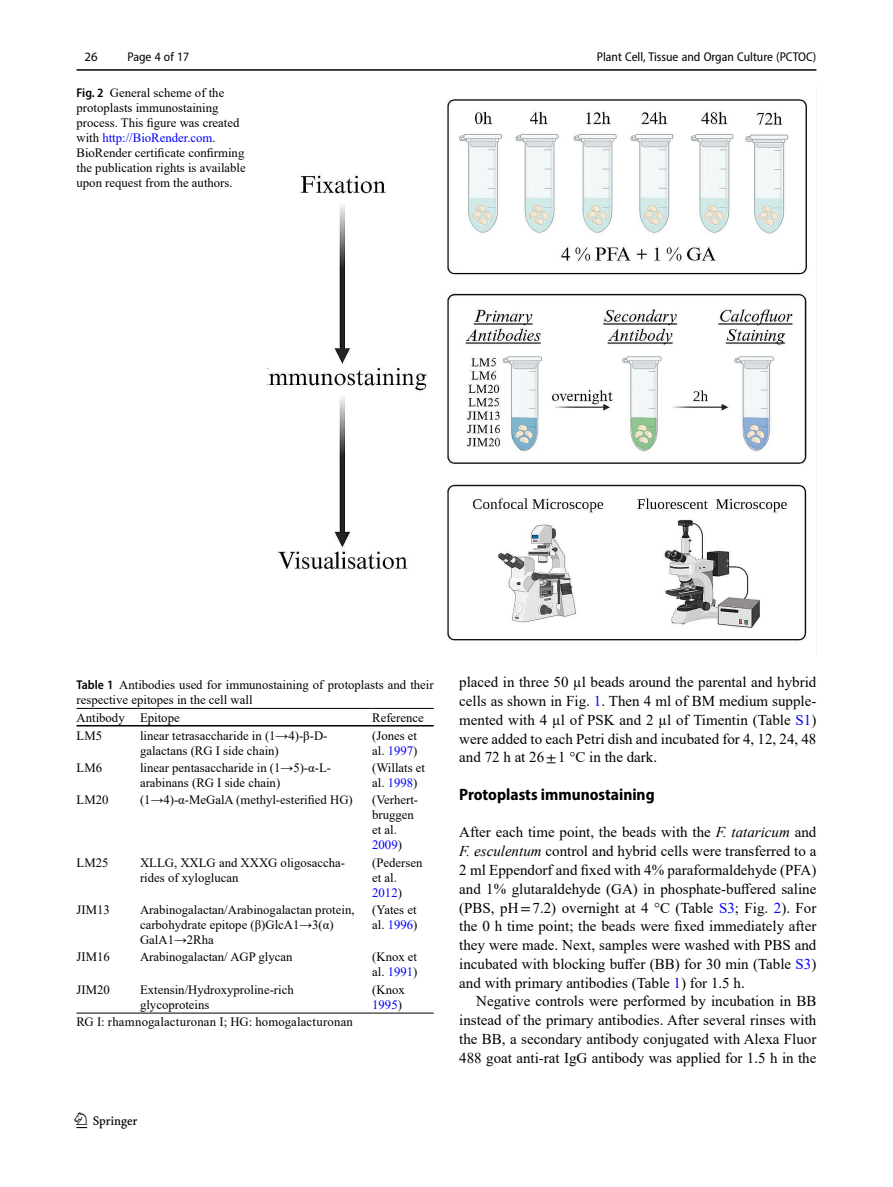
<style>
.page{position:relative;width:893px;height:1187px;background:#fff}
.page>*{position:absolute;margin:0;border:0;box-sizing:border-box;transform-origin:0 0}
.t1{font:22.5px "Springnew";color:#000}
.Head_2{font:700 semi-condensed 16.5px "Myriad Pro";color:#000}
.Body_Text{font:15px/18.8px "Times New Roman";color:#000;text-align:justify}
.Body_Text_Indent{font:15px/18.8px "Times New Roman";color:#000;text-align:justify}
.Table_Body{font:12.75px/15px "Times New Roman";color:#000}
.Figure_Caption_Side{font:12.75px/15px "Times New Roman";color:#000}
.Table_Caption{font:12.75px/15px "Times New Roman";color:#000}
.t2{font:semi-condensed 12.75px "Myriad Pro";color:#000}
.Table_Footnote{font:12.75px "Times New Roman";letter-spacing:.01em;color:#000}
.Table_Head{font:12.75px "Times New Roman";color:#000}
.t3{font:12.75px "Myriad Pro";color:#000}
.s1{font-family:"Myriad Pro";font-weight:600;font-stretch:semi-condensed}
.s2{color:#00f}
.s3{font-family:"STIX"}
.s4{font-style:italic}
</style>
<div class="page">
<hr style="left:77px;top:69px;width:739px;height:2px;background:#000">
<hr style="left:77px;top:725px;width:63px;height:1px;background:#000">
<hr style="left:140px;top:708px;width:232px;height:1px;background:#000">
<hr style="left:140px;top:725px;width:232px;height:1px;background:#000">
<hr style="left:372px;top:708px;width:62px;height:1px;background:#000">
<hr style="left:372px;top:725px;width:62px;height:1px;background:#000">
<hr style="left:140px;top:1012px;width:232px;height:1px;background:#000">
<hr style="left:372px;top:1012px;width:62px;height:1px;background:#000">
<hr style="left:77px;top:1012px;width:63px;height:1px;background:#000">
<hr style="left:77px;top:708px;width:63px;height:1px;background:#000">
<img style="left:268px;top:99px;width:539px;height:542px">
<p class="t3" style="left:85px;top:48px;width:15px">26</p>
<p class="t2" style="left:127px;top:49px;width:63px">Page 4 of 17</p>
<p class="Figure_Caption_Side" style="left:77px;top:84px;width:171px"><span class="s1">Fig. 2</span> General scheme of the protoplasts immunostaining process. This figure was created with <span class="s2">http://BioRender.com</span>.<br>BioRender certificate confirming the publication rights is available upon request from the authors.</p>
<p class="t2" style="left:597px;top:49px;width:221px">Plant Cell, Tissue and Organ Culture (PCTOC)</p>
<p class="Table_Caption" style="left:77px;top:677px;width:359px"><span class="s1">Table 1</span> Antibodies used for immunostaining of protoplasts and their respective epitopes in the cell wall</p>
<p class="Table_Head" style="left:77px;top:708px;width:50px">Antibody</p>
<p class="Table_Head" style="left:140px;top:708px;width:41px">Epitope</p>
<p class="Table_Head" style="left:372px;top:708px;width:53px">Reference</p>
<p class="Table_Body" style="left:77px;top:727px;width:27px">LM5</p>
<p class="Table_Body" style="left:140px;top:727px;width:189px">linear tetrasaccharide in (1→4)-β-D&shy;galactans (RG I side chain)</p>
<p class="Table_Body" style="left:372px;top:727px;width:47px">(Jones et al. <span class="s2">1997</span>)</p>
<p class="Table_Body" style="left:77px;top:759px;width:27px">LM6</p>
<p class="Table_Body" style="left:140px;top:759px;width:193px">linear pentasaccharide in (1→5)-α-L&shy;arabinans (RG I side chain)</p>
<p class="Table_Body" style="left:372px;top:759px;width:54px">(Willats et al. <span class="s2">1998</span>)</p>
<p class="Table_Body" style="left:77px;top:792px;width:33px">LM20</p>
<p class="Table_Body" style="left:140px;top:792px;width:214px">(1→4)-α-MeGalA (methyl-esterified HG)</p>
<p class="Table_Body" style="left:372px;top:792px;width:48px">(Verhert&shy;bruggen et al.<br><span class="s2">2009</span>)</p>
<p class="Table_Body" style="left:77px;top:854px;width:33px">LM25</p>
<p class="Table_Body" style="left:140px;top:854px;width:207px">XLLG, XXLG and XXXG oligosaccha&shy;rides of xyloglucan</p>
<p class="Table_Body" style="left:372px;top:854px;width:52px">(Pedersen et al.<br><span class="s2">2012</span>)</p>
<p class="Table_Body" style="left:77px;top:901px;width:35px">JIM13</p>
<p class="Table_Body" style="left:140px;top:901px;width:216px">Arabinogalactan/Arabinogalactan protein, carbohydrate epitope (β)GlcA1→3(α)<br>GalA1→2Rha</p>
<p class="Table_Body" style="left:372px;top:901px;width:47px">(Yates et al. <span class="s2">1996</span>)</p>
<p class="Table_Body" style="left:77px;top:949px;width:35px">JIM16</p>
<p class="Table_Body" style="left:140px;top:949px;width:154px">Arabinogalactan/ AGP glycan</p>
<p class="Table_Body" style="left:372px;top:949px;width:47px">(Knox et al. <span class="s2">1991</span>)</p>
<p class="Table_Body" style="left:77px;top:981px;width:35px">JIM20</p>
<p class="Table_Body" style="left:140px;top:981px;width:155px">Extensin/Hydroxyproline-rich glycoproteins</p>
<p class="Table_Body" style="left:372px;top:981px;width:34px">(Knox<br><span class="s2">1995</span>)</p>
<p class="Table_Footnote" style="left:77px;top:1012px;width:278px">RG I: rhamnogalacturonan I; HG: homogalacturonan</p>
<h1 class="t1" style="left:77px;top:1107px;width:63px">1 3</h1>
<p class="Body_Text" style="left:459px;top:672px;width:359px">placed in three 50 µl beads around the parental and hybrid cells as shown in Fig. <span class="s2">1</span>. Then 4 ml of BM medium supple&shy;mented with 4 µl of PSK and 2 µl of Timentin (Table <span class="s2">S1</span>) were added to each Petri dish and incubated for 4, 12, 24, 48 and 72 h at 26<span class="s3">±</span>1 °C in the dark.</p>
<p class="Head_2" style="left:459px;top:783px;width:197px">Protoplasts immunostaining</p>
<p class="Body_Text" style="left:459px;top:822px;width:359px">After each time point, the beads with the <span class="s4">F. tataricum</span> and <span class="s4">F. esculentum</span> control and hybrid cells were transferred to a 2 ml Eppendorf and fixed with 4% paraformaldehyde (PFA) and 1% glutaraldehyde (GA) in phosphate-buffered saline (PBS, pH<span class="s3">=</span>7.2) overnight at 4 °C (Table <span class="s2">S3</span>; Fig. <span class="s2">2</span>). For the 0 h time point; the beads were fixed immediately after they were made. Next, samples were washed with PBS and incubated with blocking buffer (BB) for 30 min (Table <span class="s2">S3</span>) and with primary antibodies (Table <span class="s2">1</span>) for 1.5 h.</p>
<p class="Body_Text_Indent" style="left:459px;top:991px;width:359px;text-indent:17px">Negative controls were performed by incubation in BB instead of the primary antibodies. After several rinses with the BB, a secondary antibody conjugated with Alexa Fluor 488 goat anti-rat IgG antibody was applied for 1.5 h in the</p>
</div>
